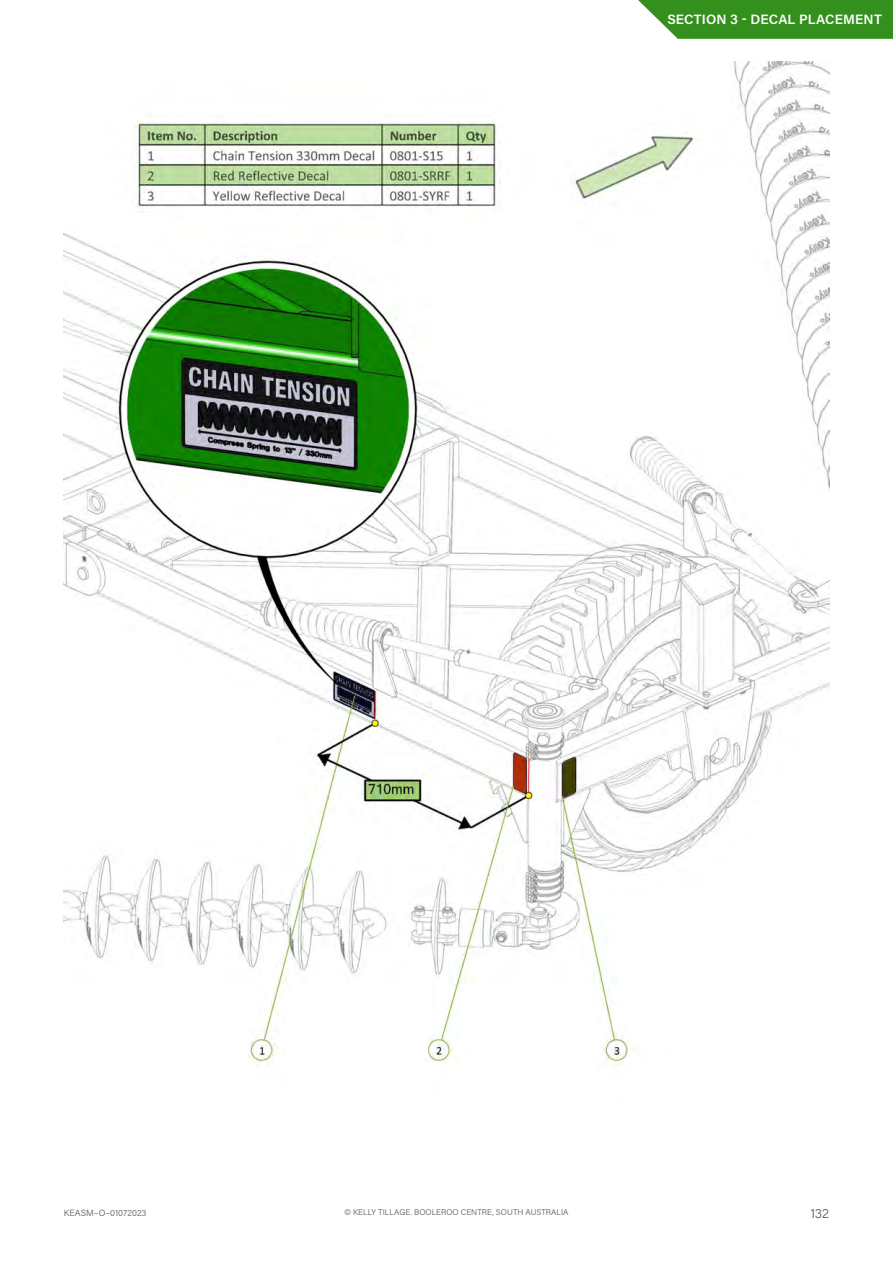
<style>
.page{position:relative;width:893px;height:1263px;background:#fff}
.page>*{position:absolute;margin:0;border:0;box-sizing:border-box;transform-origin:0 0}
.Tab_Label_White{font:600 13.5px "Acumin Pro";letter-spacing:.01em;color:#fff}
.t1{font:300 13.5px "Acumin Pro";color:#565a5c}
.t2{font:300 9px "Acumin Pro";letter-spacing:.005em;color:#565a5c}
.t3{font:300 8.25px "Acumin Pro";color:#565a5c}
</style>
<div class="page">
<svg style="left:638px;top:0;width:255px;height:39px;background:#43992f"></svg>
<img style="left:64px;top:62px;width:765px;height:1004px">
<p class="Tab_Label_White" style="left:667px;top:10px;width:216px">SECTION 3 - DECAL PLACEMENT</p>
<p class="t2" style="left:64px;top:1206px;width:84px">KEASM–O–01072023</p>
<p class="t3" style="left:344px;top:1207px;width:226px">© KELLY TILLAGE. BOOLEROO CENTRE, SOUTH AUSTRALIA</p>
<h1 class="t1" style="left:810px;top:1203px;width:20px">132</h1>
</div>
